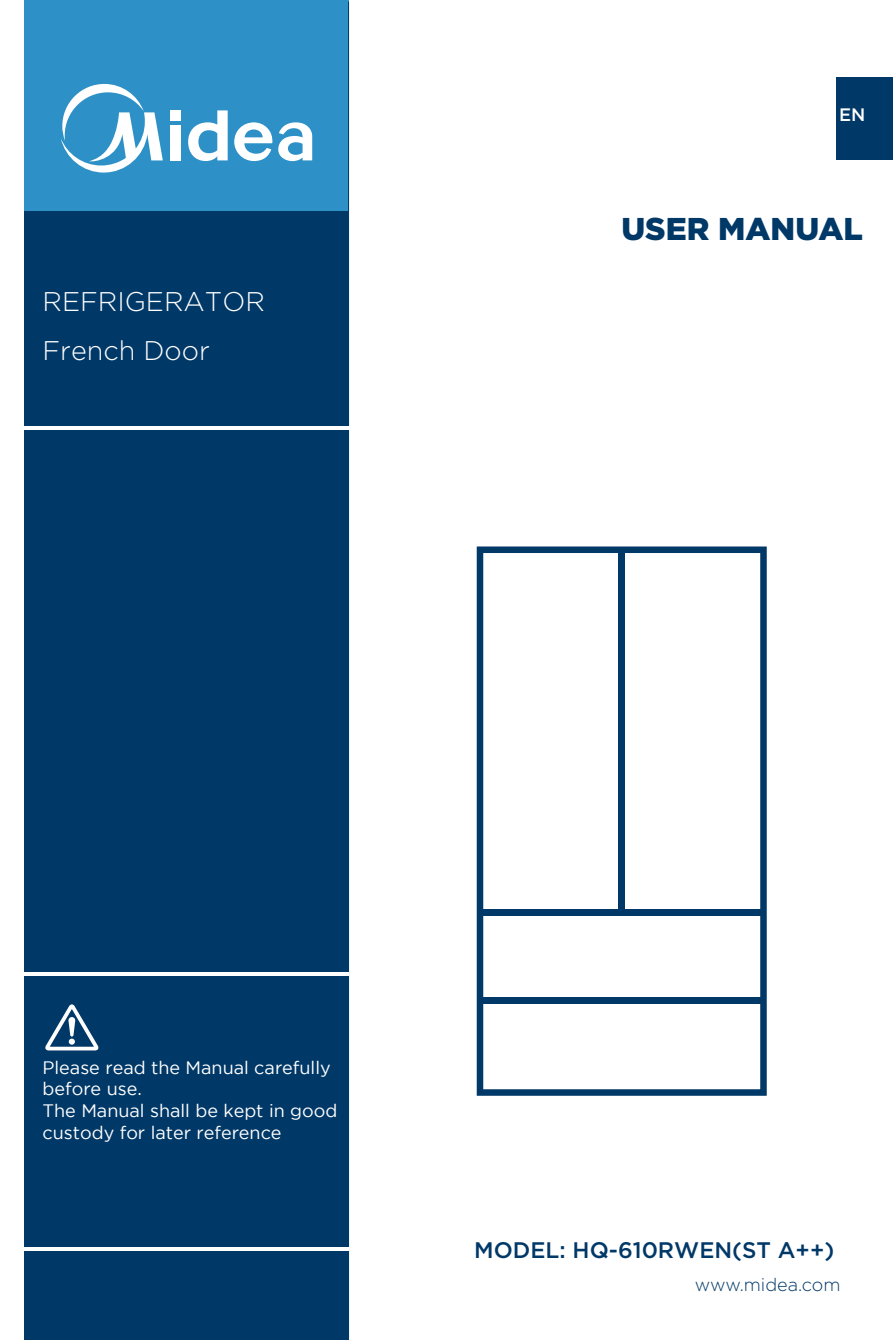
<style>
.page{position:relative;width:893px;height:1340px;background:#fff}
.page>*{position:absolute;margin:0;border:0;box-sizing:border-box;transform-origin:0 0}
.t1{font:900 31.5px "Gotham HTF";color:#003867}
.t2{font:300 27px/49.5px "Gotham HTF";color:#fff}
.t3{font:500 22.5px "Gotham HTF";color:#003867}
.t4{font:18px/21.6px "Gotham";color:#fff}
.t5{font:300 18px "Gotham HTF";color:#003867}
.t6{font:500 18px "Gotham";color:#fff}
</style>
<div class="page">
<div style="left:25px;top:0;width:324px;height:212px;background:#2d91c7"></div>
<div style="left:170px;top:110px;width:11px;height:11px;background:#fff"></div>
<div style="left:170px;top:125px;width:11px;height:35px;background:#fff"></div>
<svg style="left:188px;top:110px;width:40px;height:51px"></svg>
<svg style="left:234px;top:122px;width:78px;height:40px"></svg>
<svg style="left:61px;top:84px;width:102px;height:88px"></svg>
<div style="left:25px;top:211px;width:324px;height:1128px;background:#003867"></div>
<hr style="left:25px;top:972px;width:324px;height:3px;background:#fff">
<svg style="left:25px;top:1247px;width:324px;height:3px"></svg>
<div style="left:836px;top:77px;width:57px;height:83px;background:#003867"></div>
<hr style="left:24px;top:426px;width:329px;height:3px;background:#fff">
<svg style="left:45px;top:1004px;width:54px;height:46px"></svg>
<svg style="left:477px;top:546px;width:290px;height:549px"></svg>
<div style="left:618px;top:550px;width:7px;height:362px;background:#003867"></div>
<div style="left:480px;top:909px;width:283px;height:7px;background:#003867"></div>
<div style="left:480px;top:997px;width:283px;height:6px;background:#003867"></div>
<h2 class="t2" style="left:43px;top:276px;width:224px">REFRIGERATOR<br>French Door</h2>
<p class="t6" style="left:839px;top:104px;width:28px">EN</p>
<h1 class="t1" style="left:621px;top:211px;width:243px">USER MANUAL</h1>
<p class="t4" style="left:43px;top:1056px;width:296px">Please read the Manual carefully before use.<br>The Manual shall be kept in good custody for later reference</p>
<p class="t3" style="left:474px;top:1237px;width:361px">MODEL: HQ-610RWEN(ST A++)</p>
<p class="t5" style="left:695px;top:1274px;width:147px">www.midea.com</p>
</div>
